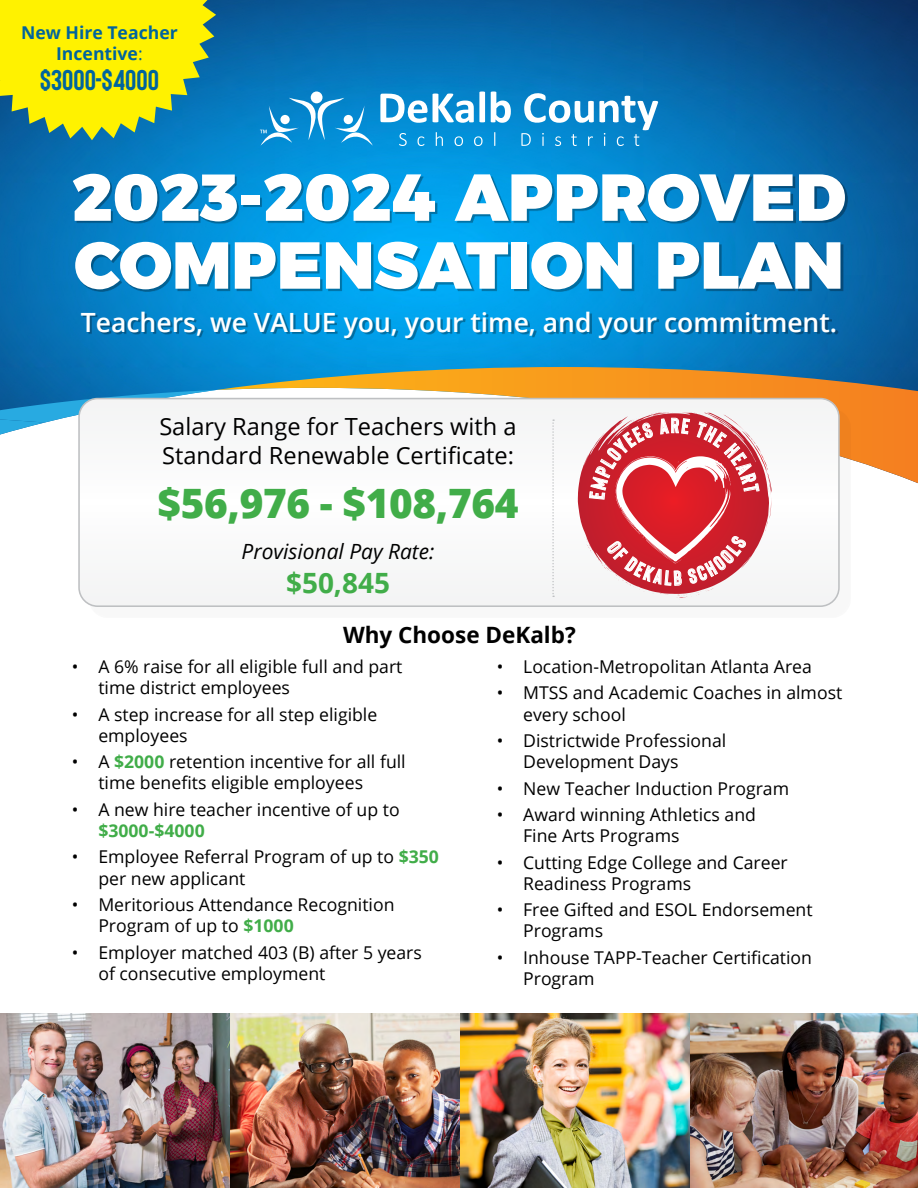
<style>
.page{position:relative;width:918px;height:1188px;background:#fff}
.page>*{position:absolute;margin:0;border:0;box-sizing:border-box;transform-origin:0 0}
.t1{font:900 66.3px/67.9px "Montserrat";color:#fff}
.t2{font:800 40.5px "Open Sans";letter-spacing:-.01em;color:#41ad49}
.t3{font:700 28.5px "Bison";color:#00649d}
.t4{font:700 27.9px "Open Sans";color:#41ad49}
.t5{font:600 26.55px "Open Sans";color:#fff}
.t6{font:23.55px/28.3px "Open Sans";color:#000}
.t7{font:700 22.5px "Open Sans";color:#000}
.t8{font:italic 21px "Open Sans";color:#000}
.t9{font:700 20.85px "Bison";color:#fff}
.t10{font:17.7px/21.1px "Open Sans";color:#000}
.t11{font:700 17.7px/21.1px "Open Sans";color:#00649d;text-align:center}
.t12{font:700 17.7px "Open Sans";color:#41ad49}
.s1{font-weight:400}
.s2{font-weight:700;color:#41ad49}
</style>
<div class="page">
<img style="left:0;top:0;width:918px;height:388px">
<svg style="left:216px;top:367px;width:702px;height:39px"></svg>
<svg style="left:404px;top:390px;width:43px;height:2px"></svg>
<svg style="left:479px;top:394px;width:42px;height:3px"></svg>
<svg style="left:0;top:388px;width:315px;height:47px"></svg>
<div style="left:75px;top:175px;width:772px;height:165px;background:#000;opacity:.31"></div>
<img style="left:0;top:1013px;width:231px;height:175px">
<img style="left:231px;top:1013px;width:230px;height:175px">
<img style="left:461px;top:1013px;width:230px;height:175px">
<img style="left:691px;top:1013px;width:227px;height:175px">
<div style="left:311px;top:92px;width:12px;height:11px;background:#fff;border-radius:50%"></div>
<svg style="left:260px;top:98px;width:113px;height:48px"></svg>
<svg style="left:399px;top:133px;width:8px;height:13px"></svg>
<svg style="left:418px;top:136px;width:6px;height:10px"></svg>
<svg style="left:436px;top:132px;width:7px;height:14px"></svg>
<svg style="left:455px;top:136px;width:8px;height:10px"></svg>
<svg style="left:474px;top:136px;width:9px;height:10px"></svg>
<svg style="left:494px;top:132px;width:1px;height:14px"></svg>
<svg style="left:380px;top:91px;width:105px;height:34px"></svg>
<svg style="left:491px;top:91px;width:20px;height:32px"></svg>
<svg style="left:521px;top:91px;width:137px;height:55px"></svg>
<div style="left:89px;top:409px;width:762px;height:209px;background:#f8f8f8"></div>
<svg style="left:79px;top:399px;width:760px;height:205px"></svg>
<div style="left:78px;top:398px;width:762px;height:209px;border:2px solid #bec0c2;border-radius:19px"></div>
<svg style="left:552px;top:419px;width:2px;height:178px"></svg>
<svg style="left:0;top:0;width:216px;height:140px"></svg>
<svg style="left:580px;top:406px;width:338px;height:195px"></svg>
<p class="t11" style="left:21px;top:22px;width:158px">New Hire Teacher<br>Incentive<span class="s1">:</span></p>
<h3 class="t3" style="left:40px;top:65px;width:121px">$3000-$4000</h3>
<h1 class="t1" style="left:72px;top:158px;width:775px">2023-2024 APPROVED<br>COMPENSATION PLAN</h1>
<h3 class="t5" style="left:81px;top:304px;width:758px">Teachers, we VALUE you, your time, and your commitment.</h3>
<h3 class="t6" style="left:159px;top:412px;width:359px">Salary Range for Teachers with a<br>Standard Renewable Certificate:</h3>
<h2 class="t2" style="left:158px;top:472px;width:362px">$56,976 - $108,764</h2>
<p class="t8" style="left:242px;top:537px;width:194px">Provisional Pay Rate:</p>
<h3 class="t4" style="left:286px;top:563px;width:105px">$50,845</h3>
<p class="t9" style="left:671px;top:414px;width:10px">r</p>
<p class="t7" style="left:343px;top:619px;width:234px">Why Choose DeKalb?</p>
<p class="t10" style="left:98px;top:655px;width:306px;text-indent:-26px">• A 6% raise for all eligible full and part time district employees</p>
<p class="t10" style="left:98px;top:703px;width:280px;text-indent:-26px">• A step increase for all step eligible employees</p>
<p class="t10" style="left:98px;top:751px;width:309px;text-indent:-26px">• A <span class="s2">$2000</span> retention incentive for all full time benefits eligible employees</p>
<p class="t10" style="left:72px;top:798px;width:329px">• A new hire teacher incentive of up to</p>
<p class="t12" style="left:98px;top:818px;width:108px">$3000-$4000</p>
<p class="t10" style="left:98px;top:846px;width:342px;text-indent:-26px">• Employee Referral Program of up to <span class="s2">$350 </span>per new applicant</p>
<p class="t10" style="left:98px;top:894px;width:298px;text-indent:-26px">• Meritorious Attendance Recognition<br>Program of up to <span class="s2">$1000</span></p>
<p class="t10" style="left:98px;top:941px;width:325px;text-indent:-26px">• Employer matched 403 (B) after 5 years of consecutive employment</p>
<p class="t10" style="left:497px;top:655px;width:317px">• Location-Metropolitan Atlanta Area</p>
<p class="t10" style="left:523px;top:682px;width:321px;text-indent:-26px">• MTSS and Academic Coaches in almost every school</p>
<p class="t10" style="left:523px;top:730px;width:205px;text-indent:-26px">• Districtwide Professional<br>Development Days</p>
<p class="t10" style="left:497px;top:777px;width:294px">• New Teacher Induction Program</p>
<p class="t10" style="left:523px;top:804px;width:234px;text-indent:-26px">• Award winning Athletics and<br>Fine Arts Programs</p>
<p class="t10" style="left:523px;top:851px;width:266px;text-indent:-26px">• Cutting Edge College and Career<br>Readiness Programs</p>
<p class="t10" style="left:523px;top:899px;width:291px;text-indent:-26px">• Free Gifted and ESOL Endorsement<br>Programs</p>
<p class="t10" style="left:523px;top:947px;width:290px;text-indent:-26px">• Inhouse TAPP-Teacher Certification<br>Program</p>
</div>
